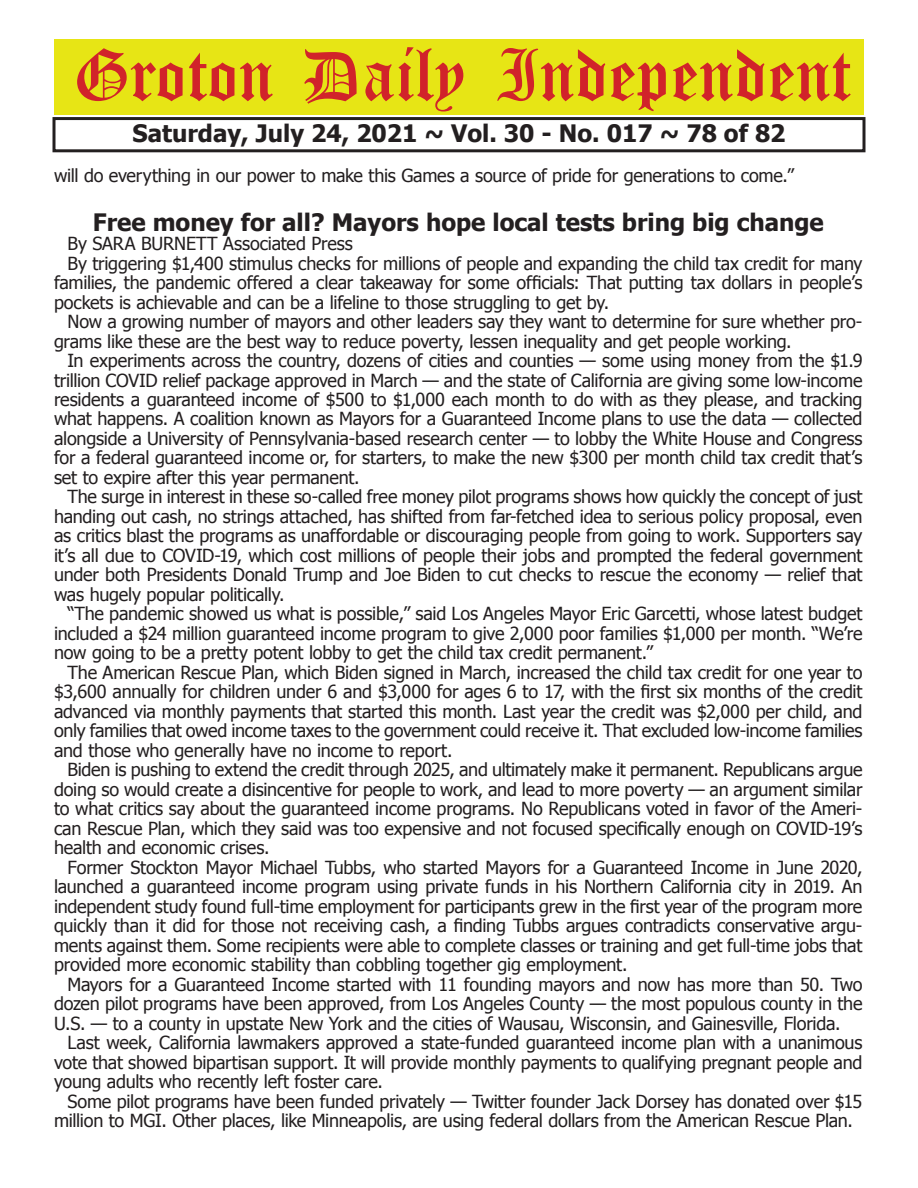
<style>
.page{position:relative;width:918px;height:1188px;background:#fff}
.page>*{position:absolute;margin:0;border:0;box-sizing:border-box;transform-origin:0 0}
.t1{font:54px "Old English Five";color:#d1232a}
.t2{font:700 24px "Tahoma";color:#231f20}
.t3{font:18px "Tahoma";letter-spacing:-.01em;color:#231f20}
</style>
<div class="page">
<div style="left:52px;top:117px;width:814px;height:35px;border:3px solid #231f20"></div>
<div style="left:54px;top:40px;width:810px;height:75px;background:#e7e515"></div>
<h1 class="t1" style="left:73px;top:50px;width:779px">Groton Daily Independent</h1>
<h2 class="t2" style="left:133px;top:116px;width:654px">Saturday, July 24, 2021 ~ Vol. 30 - No. 017 ~ 78 of 82</h2>
<p class="t3" style="left:54px;top:164px;width:741px">will do everything in our power to make this Games a source of pride for generations to come.”</p>
<h2 class="t2" style="left:93px;top:205px;width:733px">Free money for all? Mayors hope local tests bring big change</h2>
<p class="t3" style="left:68px;top:231px;width:287px">By SARA BURNETT Associated Press</p>
<p class="t3" style="left:68px;top:251px;width:796px">By triggering $1,400 stimulus checks for millions of people and expanding the child tax credit for many</p>
<p class="t3" style="left:54px;top:270px;width:810px">families, the pandemic offered a clear takeaway for some officials: That putting tax dollars in people’s</p>
<p class="t3" style="left:54px;top:290px;width:557px">pockets is achievable and can be a lifeline to those struggling to get by.</p>
<p class="t3" style="left:68px;top:309px;width:796px">Now a growing number of mayors and other leaders say they want to determine for sure whether pro-</p>
<p class="t3" style="left:54px;top:329px;width:739px">grams like these are the best way to reduce poverty, lessen inequality and get people working.</p>
<p class="t3" style="left:68px;top:348px;width:797px">In experiments across the country, dozens of cities and counties — some using money from the $1.9</p>
<p class="t3" style="left:54px;top:368px;width:810px">trillion COVID relief package approved in March — and the state of California are giving some low-income</p>
<p class="t3" style="left:54px;top:387px;width:810px">residents a guaranteed income of $500 to $1,000 each month to do with as they please, and tracking</p>
<p class="t3" style="left:54px;top:407px;width:810px">what happens. A coalition known as Mayors for a Guaranteed Income plans to use the data — collected</p>
<p class="t3" style="left:54px;top:426px;width:810px">alongside a University of Pennsylvania-based research center — to lobby the White House and Congress</p>
<p class="t3" style="left:54px;top:446px;width:810px">for a federal guaranteed income or, for starters, to make the new $300 per month child tax credit that’s</p>
<p class="t3" style="left:54px;top:465px;width:307px">set to expire after this year permanent.</p>
<p class="t3" style="left:68px;top:485px;width:796px">The surge in interest in these so-called free money pilot programs shows how quickly the concept of just</p>
<p class="t3" style="left:54px;top:504px;width:810px">handing out cash, no strings attached, has shifted from far-fetched idea to serious policy proposal, even</p>
<p class="t3" style="left:54px;top:524px;width:810px">as critics blast the programs as unaffordable or discouraging people from going to work. Supporters say</p>
<p class="t3" style="left:54px;top:543px;width:810px">it’s all due to COVID-19, which cost millions of people their jobs and prompted the federal government</p>
<p class="t3" style="left:54px;top:563px;width:810px">under both Presidents Donald Trump and Joe Biden to cut checks to rescue the economy — relief that</p>
<p class="t3" style="left:54px;top:582px;width:232px">was hugely popular politically.</p>
<p class="t3" style="left:68px;top:602px;width:797px">“The pandemic showed us what is possible,” said Los Angeles Mayor Eric Garcetti, whose latest budget</p>
<p class="t3" style="left:54px;top:621px;width:810px">included a $24 million guaranteed income program to give 2,000 poor families $1,000 per month. “We’re</p>
<p class="t3" style="left:54px;top:641px;width:601px">now going to be a pretty potent lobby to get the child tax credit permanent.”</p>
<p class="t3" style="left:68px;top:660px;width:797px">The American Rescue Plan, which Biden signed in March, increased the child tax credit for one year to</p>
<p class="t3" style="left:54px;top:680px;width:810px">$3,600 annually for children under 6 and $3,000 for ages 6 to 17, with the first six months of the credit</p>
<p class="t3" style="left:54px;top:699px;width:810px">advanced via monthly payments that started this month. Last year the credit was $2,000 per child, and</p>
<p class="t3" style="left:54px;top:719px;width:810px">only families that owed income taxes to the government could receive it. That excluded low-income families</p>
<p class="t3" style="left:54px;top:738px;width:400px">and those who generally have no income to report.</p>
<p class="t3" style="left:68px;top:758px;width:797px">Biden is pushing to extend the credit through 2025, and ultimately make it permanent. Republicans argue</p>
<p class="t3" style="left:54px;top:777px;width:810px">doing so would create a disincentive for people to work, and lead to more poverty — an argument similar</p>
<p class="t3" style="left:54px;top:797px;width:810px">to what critics say about the guaranteed income programs. No Republicans voted in favor of the Ameri-</p>
<p class="t3" style="left:54px;top:816px;width:810px">can Rescue Plan, which they said was too expensive and not focused specifically enough on COVID-19’s</p>
<p class="t3" style="left:54px;top:836px;width:217px">health and economic crises.</p>
<p class="t3" style="left:68px;top:855px;width:797px">Former Stockton Mayor Michael Tubbs, who started Mayors for a Guaranteed Income in June 2020,</p>
<p class="t3" style="left:54px;top:875px;width:810px">launched a guaranteed income program using private funds in his Northern California city in 2019. An</p>
<p class="t3" style="left:54px;top:894px;width:810px">independent study found full-time employment for participants grew in the first year of the program more</p>
<p class="t3" style="left:54px;top:914px;width:810px">quickly than it did for those not receiving cash, a finding Tubbs argues contradicts conservative argu-</p>
<p class="t3" style="left:54px;top:933px;width:810px">ments against them. Some recipients were able to complete classes or training and get full-time jobs that</p>
<p class="t3" style="left:54px;top:953px;width:575px">provided more economic stability than cobbling together gig employment.</p>
<p class="t3" style="left:68px;top:972px;width:797px">Mayors for a Guaranteed Income started with 11 founding mayors and now has more than 50. Two</p>
<p class="t3" style="left:54px;top:992px;width:810px">dozen pilot programs have been approved, from Los Angeles County — the most populous county in the</p>
<p class="t3" style="left:54px;top:1011px;width:788px">U.S. — to a county in upstate New York and the cities of Wausau, Wisconsin, and Gainesville, Florida.</p>
<p class="t3" style="left:68px;top:1031px;width:797px">Last week, California lawmakers approved a state-funded guaranteed income plan with a unanimous</p>
<p class="t3" style="left:54px;top:1050px;width:810px">vote that showed bipartisan support. It will provide monthly payments to qualifying pregnant people and</p>
<p class="t3" style="left:54px;top:1070px;width:331px">young adults who recently left foster care.</p>
<p class="t3" style="left:68px;top:1089px;width:796px">Some pilot programs have been funded privately — Twitter founder Jack Dorsey has donated over $15</p>
<p class="t3" style="left:54px;top:1109px;width:800px">million to MGI. Other places, like Minneapolis, are using federal dollars from the American Rescue Plan.</p>
</div>
